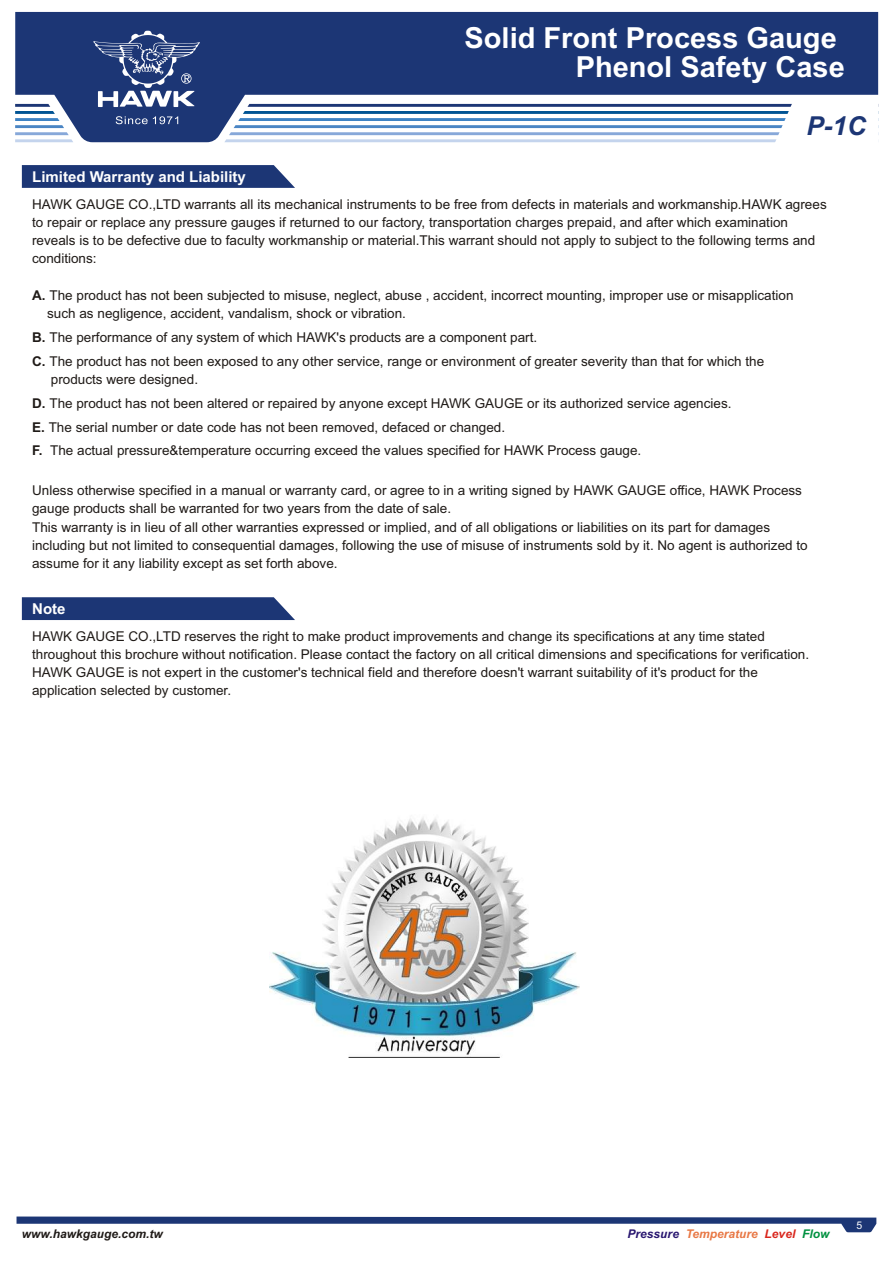
<style>
.page{position:relative;width:893px;height:1262px;background:#fff}
.page>*{position:absolute;margin:0;border:0;box-sizing:border-box;transform-origin:0 0}
.t1{font:700 28.95px/29.1px "Arial";color:#fff;text-align:right}
.t2{font:italic 700 26.1px "Arial";color:#1c3675}
.t3{font:700 15px "Arial";color:#fff}
.t4{font:13.5px/18.1px "Arial";color:#1f1a17}
.t5{font:italic 700 12px "Arial";color:#e87845}
.t6{font:italic 700 12px "Arial";color:#1f1a17}
.t7{font:10.5px "Arial";color:#fff}
.s1{font-weight:700}
.s2{color:#291770}
.s3{color:#d9261c}
.s4{color:#009140}
</style>
<div class="page">
<div style="left:15px;top:12px;width:863px;height:130px;background:#1c3675"></div>
<svg style="left:15px;top:104px;width:58px;height:38px"></svg>
<svg style="left:224px;top:99px;width:654px;height:44px"></svg>
<svg style="left:116px;top:116px;width:62px;height:8px"></svg>
<svg style="left:93px;top:31px;width:107px;height:76px;background:#4f6394"></svg>
<svg style="left:17px;top:1216px;width:859px;height:16px"></svg>
<svg style="left:22px;top:165px;width:273px;height:23px;background:#263f7b"></svg>
<svg style="left:22px;top:597px;width:273px;height:23px;background:#273f7b"></svg>
<img style="left:269px;top:817px;width:310px;height:240px">
<p class="t3" style="left:32px;top:171px;width:215px">Limited Warranty and Liability</p>
<h1 class="t1" style="left:464px;top:26px;width:382px">Solid Front Process Gauge<br>Phenol Safety Case</h1>
<h2 class="t2" style="left:806px;top:116px;width:61px">P-1C</h2>
<p class="t4" style="left:32px;top:196px;width:796px">HAWK GAUGE CO.,LTD warrants all its mechanical instruments to be free from defects in materials and workmanship.HAWK agrees to repair or replace any pressure gauges if returned to our factory, transportation charges prepaid, and after which examination reveals is to be defective due to faculty workmanship or material.This warrant should not apply to subject to the following terms and conditions:</p>
<p class="t4" style="left:47px;top:287px;width:747px;text-indent:-15px"><span class="s1">A.</span> The product has not been subjected to misuse, neglect, abuse , accident, incorrect mounting, improper use or misapplication such as negligence, accident, vandalism, shock or vibration.</p>
<p class="t4" style="left:32px;top:326px;width:733px;line-height:23.9px"><span class="s1">B.</span> The performance of any system of which HAWK's products are a component part.<br><span class="s1">C.</span> The product has not been exposed to any other service, range or environment of greater severity than that for which the</p>
<p class="t4" style="left:32px;top:368px;width:700px;line-height:23.9px;text-indent:19px">products were designed.<br><span class="s1">D.</span> The product has not been altered or repaired by anyone except HAWK GAUGE or its authorized service agencies.<br><span class="s1">E.</span> The serial number or date code has not been removed, defaced or changed.</p>
<p class="t4" style="left:32px;top:443px;width:610px"><span class="s1">F.</span> The actual pressure&amp;temperature occurring exceed the values specified for HAWK Process gauge.</p>
<p class="t4" style="left:32px;top:483px;width:777px">Unless otherwise specified in a manual or warranty card, or agree to in a writing signed by HAWK GAUGE office, HAWK Process gauge products shall be warranted for two years from the date of sale.<br>This warranty is in lieu of all other warranties expressed or implied, and of all obligations or liabilities on its part for damages including but not limited to consequential damages, following the use of misuse of instruments sold by it. No agent is authorized to assume for it any liability except as set forth above.</p>
<p class="t3" style="left:32px;top:603px;width:35px">Note</p>
<p class="t4" style="left:32px;top:628px;width:778px">HAWK GAUGE CO.,LTD reserves the right to make product improvements and change its specifications at any time stated throughout this brochure without notification. Please contact the factory on all critical dimensions and specifications for verification.<br>HAWK GAUGE is not expert in the customer's technical field and therefore doesn't warrant suitability of it's product for the application selected by customer.</p>
<p class="t6" style="left:22px;top:1229px;width:142px">www.hawkgauge.com.tw</p>
<p class="t5" style="left:627px;top:1229px;width:203px"><span class="s2">Pressure</span> Temperature <span class="s3">Level</span> <span class="s4">Flow</span></p>
<p class="t7" style="left:856px;top:1221px;width:7px">5</p>
</div>
